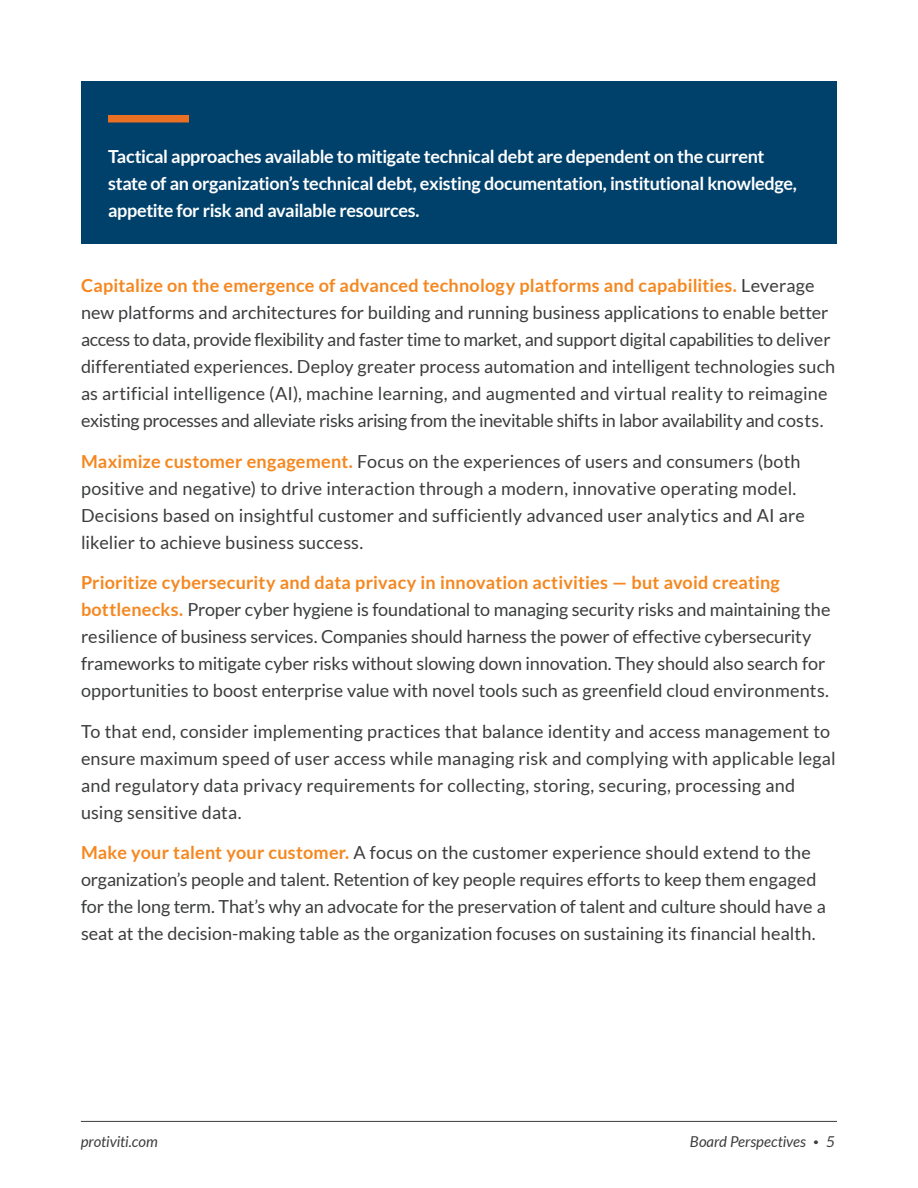
<style>
.page{position:relative;width:918px;height:1188px;background:#fff}
.page>*{position:absolute;margin:0;border:0;box-sizing:border-box;transform-origin:0 0}
.Body_Text_-_12_18{font:18px/27px "Lato";color:#3c3d3e}
.Body_Intro_-_12_18{font:700 18px/27px "Lato";letter-spacing:-.02em;color:#fff}
.t1{font:italic 15px "Lato";letter-spacing:-.005em;color:#3c3d3e}
.s1{font-weight:700;color:#f5871f}
.s2{font-weight:700;font-style:normal;font-size:9px}
</style>
<div class="page">
<hr style="left:81px;top:1121px;width:756px;height:1px;background:#3c3d3e">
<div style="left:81px;top:81px;width:756px;height:163px;background:#00416b"></div>
<div style="left:108px;top:115px;width:81px;height:7px;background:#ea7024"></div>
<p class="Body_Intro_-_12_18" style="left:108px;top:143px;width:690px">Tactical approaches available to mitigate technical debt are dependent on the current state of an organization’s technical debt, existing documentation, institutional knowledge, appetite for risk and available resources.</p>
<p class="Body_Text_-_12_18" style="left:81px;top:272px;width:756px"><span class="s1">Capitalize on the emergence of advanced technology platforms and capabilities.</span> Leverage new platforms and architectures for building and running business applications to enable better access to data, provide flexibility and faster time to market, and support digital capabilities to deliver differentiated experiences. Deploy greater process automation and intelligent technologies such as artificial intelligence (AI), machine learning, and augmented and virtual reality to reimagine existing processes and alleviate risks arising from the inevitable shifts in labor availability and costs.</p>
<p class="Body_Text_-_12_18" style="left:81px;top:448px;width:726px"><span class="s1">Maximize customer engagement.</span> Focus on the experiences of users and consumers (both positive and negative) to drive interaction through a modern, innovative operating model.<br>Decisions based on insightful customer and sufficiently advanced user analytics and AI are likelier to achieve business success.</p>
<p class="Body_Text_-_12_18" style="left:81px;top:569px;width:751px"><span class="s1">Prioritize cybersecurity and data privacy in innovation activities — but avoid creating bottlenecks.</span> Proper cyber hygiene is foundational to managing security risks and maintaining the resilience of business services. Companies should harness the power of effective cybersecurity frameworks to mitigate cyber risks without slowing down innovation. They should also search for opportunities to boost enterprise value with novel tools such as greenfield cloud environments.</p>
<p class="Body_Text_-_12_18" style="left:81px;top:718px;width:756px">To that end, consider implementing practices that balance identity and access management to ensure maximum speed of user access while managing risk and complying with applicable legal and regulatory data privacy requirements for collecting, storing, securing, processing and using sensitive data.</p>
<p class="Body_Text_-_12_18" style="left:81px;top:839px;width:746px"><span class="s1">Make your talent your customer.</span> A focus on the customer experience should extend to the organization’s people and talent. Retention of key people requires efforts to keep them engaged for the long term. That’s why an advocate for the preservation of talent and culture should have a seat at the decision-making table as the organization focuses on sustaining its financial health.</p>
<p class="t1" style="left:81px;top:1133px;width:78px">protiviti.com</p>
<p class="t1" style="left:690px;top:1133px;width:147px">Board Perspectives <span class="s2">•</span> 5</p>
</div>
